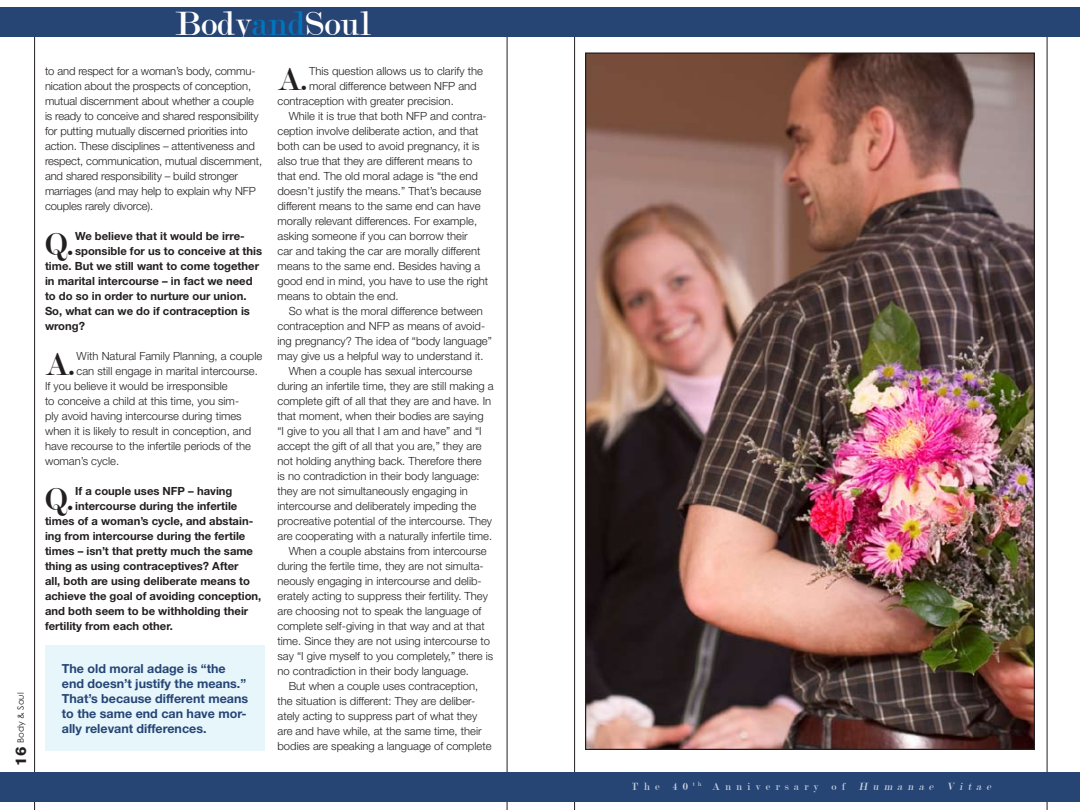
<style>
.page{position:relative;width:1080px;height:810px;background:#fff}
.page>*{position:absolute;margin:0;border:0;box-sizing:border-box;transform-origin:0 0}
.t1{font:36.25px "Modern";color:#fff}
.t2{font:34.5px "Modern";color:#231f20}
.t3{font:700 12.5px/15px "Helvetica Neue";color:#264575}
.t4{font:300 11.25px/15px "Helvetica Neue";color:#231f20}
.t5{font:700 11.25px "Helvetica Neue";color:#231f20}
.t6{font:11.25px "Modern";letter-spacing:.45em;color:#fff}
.t7{font:8.75px "Century Gothic";color:#231f20}
.s1{font-family:"AG Old Face";font-weight:700;font-size:15px}
.s2{color:#0076bf}
.s3{font-style:italic}
</style>
<div class="page">
<hr style="left:507px;top:26px;width:1px;height:784px;background:#231f20">
<hr style="left:34px;top:30px;width:1px;height:780px;background:#231f20">
<div style="left:0;top:773px;width:540px;height:29px;background:#264575"></div>
<div style="left:0;top:8px;width:540px;height:29px;background:#264575"></div>
<hr style="left:1047px;top:30px;width:1px;height:780px;background:#231f20">
<hr style="left:574px;top:26px;width:1px;height:784px;background:#231f20">
<div style="left:540px;top:773px;width:540px;height:29px;background:#264575"></div>
<div style="left:540px;top:8px;width:540px;height:29px;background:#264575"></div>
<img style="left:587px;top:54px;width:446px;height:694px">
<div style="left:45px;top:645px;width:219px;height:105px;background:#e6f6fb"></div>
<p class="t7" style="left:15px;top:766px;width:75px;rotate:-90deg"><span class="s1">16</span> Body &amp; Soul</p>
<h1 class="t1" style="left:175px;top:6px;width:197px">Body<span class="s2">and</span>Soul</h1>
<p class="t4" style="left:45px;top:63px;width:219px">to and respect for a woman’s body, commu&shy;nication about the prospects of conception, mutual discernment about whether a couple is ready to conceive and shared responsibility for putting mutually discerned priorities into action. These disciplines – attentiveness and respect, communication, mutual discernment, and shared responsibility – build stronger marriages (and may help to explain why NFP couples rarely divorce).</p>
<h2 class="t2" style="left:45px;top:227px;width:32px">Q.</h2>
<p class="t5" style="left:75px;top:229px;width:171px">We believe that it would be irre-</p>
<p class="t5" style="left:75px;top:244px;width:189px">sponsible for us to conceive at this</p>
<p class="t5" style="left:45px;top:259px;width:216px">time. But we still want to come together</p>
<p class="t5" style="left:45px;top:274px;width:209px">in marital intercourse – in fact we need</p>
<p class="t5" style="left:45px;top:289px;width:203px">to do so in order to nurture our union.</p>
<p class="t5" style="left:45px;top:304px;width:206px">So, what can we do if contraception is</p>
<p class="t5" style="left:45px;top:319px;width:42px">wrong?</p>
<h2 class="t2" style="left:45px;top:347px;width:33px">A.</h2>
<p class="t4" style="left:77px;top:348px;width:187px">With Natural Family Planning, a couple</p>
<p class="t4" style="left:77px;top:363px;width:183px">can still engage in marital intercourse.</p>
<p class="t4" style="left:45px;top:378px;width:184px">If you believe it would be irresponsible</p>
<p class="t4" style="left:45px;top:393px;width:196px">to conceive a child at this time, you sim-</p>
<p class="t4" style="left:45px;top:408px;width:198px">ply avoid having intercourse during times</p>
<p class="t4" style="left:45px;top:423px;width:208px">when it is likely to result in conception, and</p>
<p class="t4" style="left:45px;top:438px;width:207px">have recourse to the infertile periods of the</p>
<p class="t4" style="left:45px;top:453px;width:76px">woman’s cycle.</p>
<h2 class="t2" style="left:45px;top:482px;width:32px">Q.</h2>
<p class="t5" style="left:75px;top:484px;width:159px">If a couple uses NFP – having</p>
<p class="t5" style="left:75px;top:499px;width:164px">intercourse during the infertile</p>
<p class="t5" style="left:45px;top:514px;width:210px">times of a woman’s cycle, and abstain-</p>
<p class="t5" style="left:45px;top:529px;width:202px">ing from intercourse during the fertile</p>
<p class="t5" style="left:45px;top:544px;width:210px">times – isn’t that pretty much the same</p>
<p class="t5" style="left:45px;top:559px;width:195px">thing as using contraceptives? After</p>
<p class="t5" style="left:45px;top:574px;width:207px">all, both are using deliberate means to</p>
<p class="t5" style="left:45px;top:589px;width:218px">achieve the goal of avoiding conception,</p>
<p class="t5" style="left:45px;top:604px;width:205px">and both seem to be withholding their</p>
<p class="t5" style="left:45px;top:619px;width:129px">fertility from each other.</p>
<p class="t3" style="left:62px;top:660px;width:188px">The old moral adage is “the end doesn’t justify the means.”<br>That’s because different means to the same end can have mor&shy;ally relevant differences.</p>
<h2 class="t2" style="left:278px;top:62px;width:33px">A.</h2>
<p class="t4" style="left:309px;top:63px;width:175px">This question allows us to clarify the</p>
<p class="t4" style="left:309px;top:78px;width:169px">moral difference between NFP and</p>
<p class="t4" style="left:278px;top:93px;width:178px">contraception with greater precision.</p>
<p class="t4" style="left:289px;top:108px;width:199px">While it is true that both NFP and contra-</p>
<p class="t4" style="left:278px;top:123px;width:202px">ception involve deliberate action, and that</p>
<p class="t4" style="left:278px;top:138px;width:204px">both can be used to avoid pregnancy, it is</p>
<p class="t4" style="left:278px;top:153px;width:196px">also true that they are different means to</p>
<p class="t4" style="left:278px;top:168px;width:202px">that end. The old moral adage is “the end</p>
<p class="t4" style="left:278px;top:183px;width:205px">doesn’t justify the means.” That’s because</p>
<p class="t4" style="left:278px;top:198px;width:205px">different means to the same end can have</p>
<p class="t4" style="left:278px;top:213px;width:201px">morally relevant differences. For example,</p>
<p class="t4" style="left:278px;top:228px;width:192px">asking someone if you can borrow their</p>
<p class="t4" style="left:278px;top:243px;width:205px">car and taking the car are morally different</p>
<p class="t4" style="left:278px;top:258px;width:204px">means to the same end. Besides having a</p>
<p class="t4" style="left:278px;top:273px;width:212px">good end in mind, you have to use the right</p>
<p class="t4" style="left:278px;top:288px;width:123px">means to obtain the end.</p>
<p class="t4" style="left:289px;top:303px;width:196px">So what is the moral difference between</p>
<p class="t4" style="left:278px;top:318px;width:209px">contraception and NFP as means of avoid-</p>
<p class="t4" style="left:278px;top:333px;width:216px">ing pregnancy? The idea of “body language”</p>
<p class="t4" style="left:278px;top:348px;width:208px">may give us a helpful way to understand it.</p>
<p class="t4" style="left:289px;top:363px;width:185px">When a couple has sexual intercourse</p>
<p class="t4" style="left:278px;top:378px;width:218px">during an infertile time, they are still making a</p>
<p class="t4" style="left:278px;top:393px;width:215px">complete gift of all that they are and have. In</p>
<p class="t4" style="left:278px;top:408px;width:208px">that moment, when their bodies are saying</p>
<p class="t4" style="left:278px;top:423px;width:206px">“I give to you all that I am and have” and “I</p>
<p class="t4" style="left:278px;top:438px;width:206px">accept the gift of all that you are,” they are</p>
<p class="t4" style="left:278px;top:453px;width:206px">not holding anything back. Therefore there</p>
<p class="t4" style="left:278px;top:468px;width:204px">is no contradiction in their body language:</p>
<p class="t4" style="left:278px;top:483px;width:192px">they are not simultaneously engaging in</p>
<p class="t4" style="left:278px;top:498px;width:200px">intercourse and deliberately impeding the</p>
<p class="t4" style="left:278px;top:513px;width:216px">procreative potential of the intercourse. They</p>
<p class="t4" style="left:278px;top:528px;width:216px">are cooperating with a naturally infertile time.</p>
<p class="t4" style="left:289px;top:543px;width:199px">When a couple abstains from intercourse</p>
<p class="t4" style="left:278px;top:558px;width:208px">during the fertile time, they are not simulta-</p>
<p class="t4" style="left:278px;top:573px;width:206px">neously engaging in intercourse and delib-</p>
<p class="t4" style="left:278px;top:588px;width:212px">erately acting to suppress their fertility. They</p>
<p class="t4" style="left:278px;top:603px;width:206px">are choosing not to speak the language of</p>
<p class="t4" style="left:278px;top:618px;width:209px">complete self-giving in that way and at that</p>
<p class="t4" style="left:278px;top:633px;width:214px">time. Since they are not using intercourse to</p>
<p class="t4" style="left:278px;top:648px;width:217px">say “I give myself to you completely,” there is</p>
<p class="t4" style="left:278px;top:663px;width:193px">no contradiction in their body language.</p>
<p class="t4" style="left:289px;top:678px;width:191px">But when a couple uses contraception,</p>
<p class="t4" style="left:278px;top:693px;width:199px">the situation is different: They are deliber-</p>
<p class="t4" style="left:278px;top:708px;width:201px">ately acting to suppress part of what they</p>
<p class="t4" style="left:278px;top:723px;width:206px">are and have while, at the same time, their</p>
<p class="t4" style="left:278px;top:738px;width:216px">bodies are speaking a language of complete</p>
<p class="t6" style="left:632px;top:781px;width:363px">The 40 <sup>th</sup> Anniversary of <span class="s3">Humanae Vitae</span></p>
</div>
